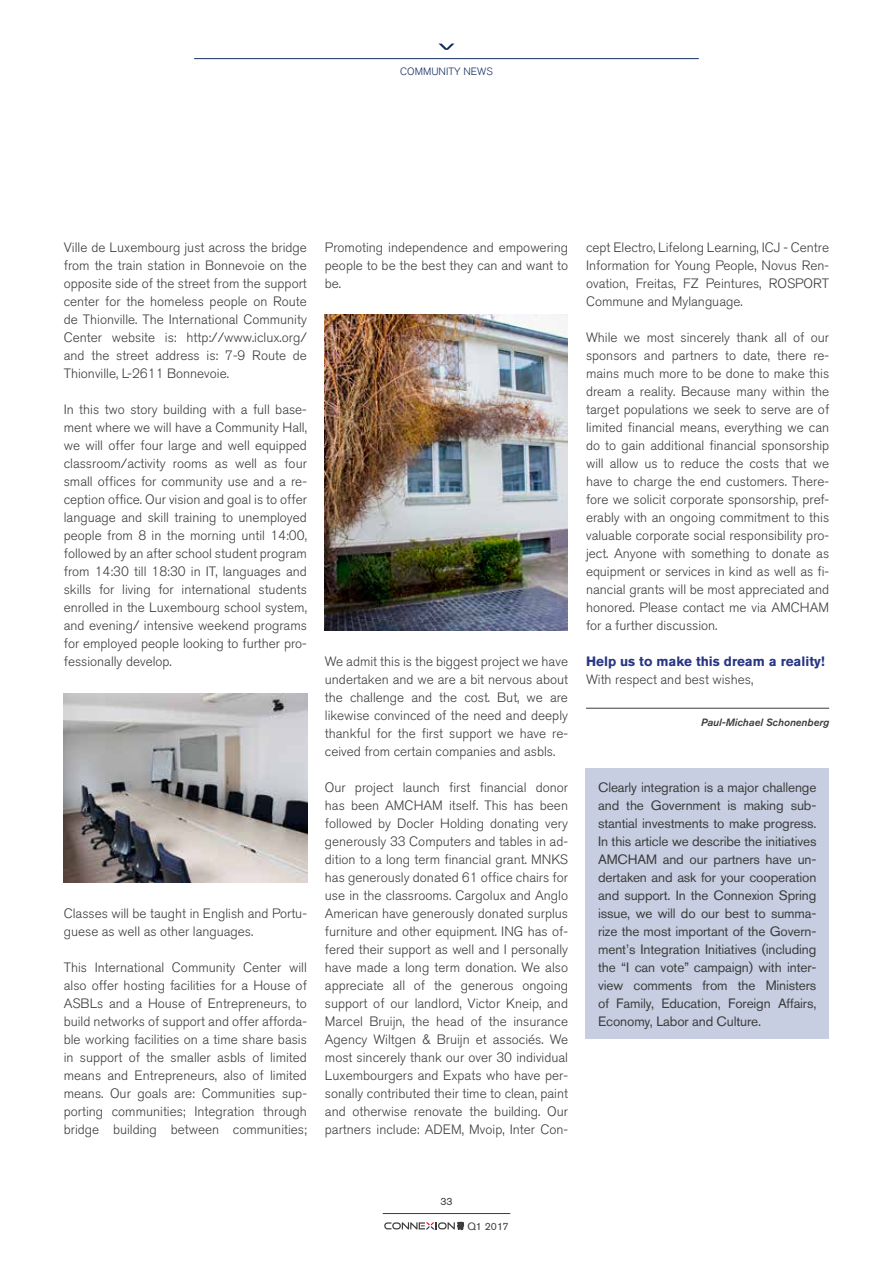
<style>
.page{position:relative;width:893px;height:1263px;background:#fff}
.page>*{position:absolute;margin:0;border:0;box-sizing:border-box;transform-origin:0 0}
.t1{font:300 13.5px/18px "Akzidenz Grotesk BQ";color:#3c3c3b;text-align:justify}
.t2{font:13.5px/18px "Akzidenz Grotesk BQ";letter-spacing:-.01em;color:#3c3c3b;text-align:justify}
.t3{font:700 13.5px "Akzidenz Grotesk BQ";color:#283583}
.t4{font:italic 10.5px "Akzidenz Grotesk BQ Med";color:#3c3c3b}
.t5{font:300 10.5px "Akzidenz Grotesk BQ";color:#142f60}
.t6{font:10.5px "Akzidenz Grotesk BQ";color:#3c3c3b}
</style>
<div class="page">
<svg style="left:439px;top:44px;width:15px;height:6px"></svg>
<hr style="left:194px;top:58px;width:505px;height:1px;background:#142f60">
<svg style="left:384px;top:1222px;width:80px;height:8px"></svg>
<hr style="left:383px;top:1213px;width:127px;height:1px;background:#3c3c3b">
<hr style="left:586px;top:708px;width:243px;height:1px;background:#3c3c3b">
<img style="left:64px;top:693px;width:244px;height:189px">
<img style="left:325px;top:314px;width:243px;height:316px">
<div style="left:585px;top:768px;width:244px;height:271px;background:#c7cee2"></div>
<p class="t5" style="left:400px;top:66px;width:94px">COMMUNITY NEWS</p>
<p class="t1" style="left:64px;top:239px;width:245px">Ville de Luxembourg just across the bridge from the train station in Bonnevoie on the opposite side of the street from the support center for the homeless people on Route de Thionville. The International Community Center website is: http://www.iclux.org/ and the street address is: 7-9 Route de Thionville, L-2611 Bonnevoie.</p>
<p class="t1" style="left:64px;top:401px;width:245px">In this two story building with a full base&shy;ment where we will have a Community Hall, we will offer four large and well equipped classroom/activity rooms as well as four small offices for community use and a re&shy;ception office. Our vision and goal is to offer language and skill training to unemployed people from 8 in the morning until 14:00, followed by an after school student program from 14:30 till 18:30 in IT, languages and skills for living for international students enrolled in the Luxembourg school system, and evening/ intensive weekend programs for employed people looking to further pro&shy;fessionally develop.</p>
<p class="t1" style="left:64px;top:905px;width:245px">Classes will be taught in English and Portu&shy;guese as well as other languages.</p>
<p class="t1" style="left:64px;top:959px;width:245px">This International Community Center will also offer hosting facilities for a House of ASBLs and a House of Entrepreneurs, to build networks of support and offer afforda&shy;ble working facilities on a time share basis in support of the smaller asbls of limited means and Entrepreneurs, also of limited means. Our goals are: Communities sup&shy;porting communities; Integration through bridge building between communities;</p>
<p class="t1" style="left:325px;top:238px;width:245px">Promoting independence and empowering people to be the best they can and want to be.</p>
<p class="t1" style="left:325px;top:652px;width:245px">We admit this is the biggest project we have undertaken and we are a bit nervous about the challenge and the cost. But, we are likewise convinced of the need and deeply thankful for the first support we have re&shy;ceived from certain companies and asbls.</p>
<p class="t1" style="left:325px;top:778px;width:245px">Our project launch first financial donor has been AMCHAM itself. This has been followed by Docler Holding donating very generously 33 Computers and tables in ad&shy;dition to a long term financial grant. MNKS has generously donated 61 office chairs for use in the classrooms. Cargolux and Anglo American have generously donated surplus furniture and other equipment. ING has of&shy;fered their support as well and I personally have made a long term donation. We also appreciate all of the generous ongoing support of our landlord, Victor Kneip, and Marcel Bruijn, the head of the insurance Agency Wiltgen &amp; Bruijn et associés. We most sincerely thank our over 30 individual Luxembourgers and Expats who have per&shy;sonally contributed their time to clean, paint and otherwise renovate the building. Our partners include: ADEM, Mvoip, Inter Con-</p>
<p class="t1" style="left:586px;top:239px;width:245px">cept Electro, Lifelong Learning, ICJ - Centre Information for Young People, Novus Ren&shy;ovation, Freitas, FZ Peintures, ROSPORT Commune and Mylanguage.</p>
<p class="t1" style="left:586px;top:329px;width:245px">While we most sincerely thank all of our sponsors and partners to date, there re&shy;mains much more to be done to make this dream a reality. Because many within the target populations we seek to serve are of limited financial means, everything we can do to gain additional financial sponsorship will allow us to reduce the costs that we have to charge the end customers. There&shy;fore we solicit corporate sponsorship, pref&shy;erably with an ongoing commitment to this valuable corporate social responsibility pro&shy;ject. Anyone with something to donate as equipment or services in kind as well as fi&shy;nancial grants will be most appreciated and honored. Please contact me via AMCHAM for a further discussion.</p>
<p class="t3" style="left:586px;top:653px;width:240px">Help us to make this dream a reality!</p>
<p class="t1" style="left:586px;top:671px;width:169px">With respect and best wishes,</p>
<p class="t4" style="left:701px;top:716px;width:130px">Paul-Michael Schonenberg</p>
<p class="t2" style="left:598px;top:778px;width:220px">Clearly integration is a major challenge and the Government is making sub&shy;stantial investments to make progress.<br>In this article we describe the initiatives AMCHAM and our partners have un&shy;dertaken and ask for your cooperation and support. In the Connexion Spring issue, we will do our best to summa&shy;rize the most important of the Govern&shy;ment’s Integration Initiatives (including the “I can vote” campaign) with inter&shy;view comments from the Ministers of Family, Education, Foreign Affairs, Economy, Labor and Culture.</p>
<p class="t6" style="left:440px;top:1195px;width:14px">33</p>
<p class="t6" style="left:467px;top:1220px;width:43px">Q1 2017</p>
</div>
